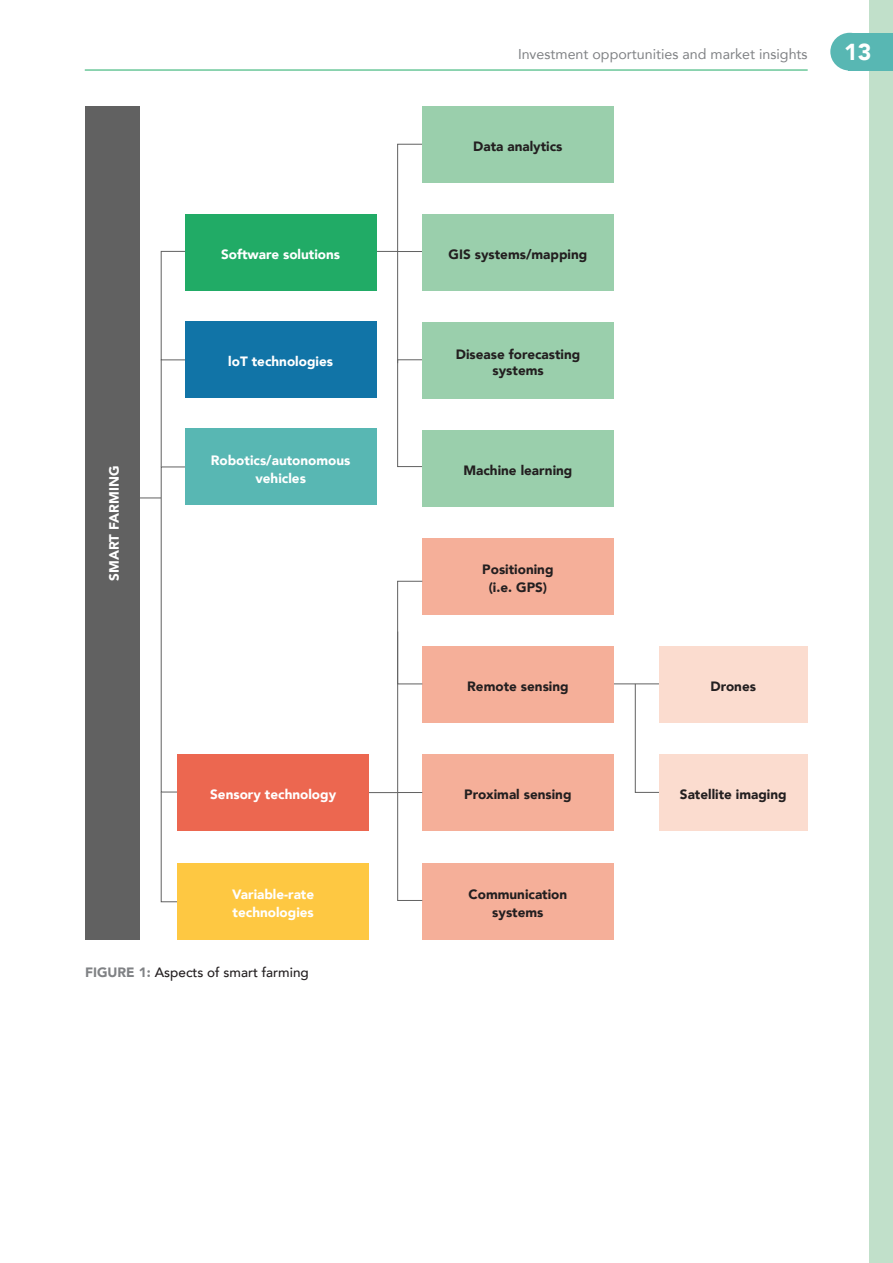
<style>
.page{position:relative;width:893px;height:1263px;background:#fff}
.page>*{position:absolute;margin:0;border:0;box-sizing:border-box;transform-origin:0 0}
.t1{font:900 23.1px "Avenir";color:#fff}
.t2{font:14.25px "Avenir";color:#808285}
.t3{font:900 13.5px/18px "Avenir";color:#231f20;text-align:center}
.t4{font:900 13.5px/18px "Avenir";color:#fff;text-align:center}
.t5{font:500 13.5px "Avenir";color:#231f20}
.s1{font-weight:900;color:#808285}
</style>
<div class="page">
<div style="left:869px;top:0;width:24px;height:1263px;background:#c1e0ca"></div>
<hr style="left:85px;top:70px;width:723px;height:1px;background:#21ab66">
<div style="left:830px;top:33px;width:39px;height:38px;background:#58b7b3;border-radius:50%"></div>
<div style="left:849px;top:33px;width:44px;height:38px;background:#58b7b3"></div>
<svg style="left:635px;top:683px;width:25px;height:110px"></svg>
<hr style="left:610px;top:684px;width:55px;height:1px;background:#616161">
<div style="left:659px;top:646px;width:149px;height:76px;background:#fbdccf"></div>
<div style="left:659px;top:754px;width:149px;height:76px;background:#fbdccf"></div>
<svg style="left:376px;top:144px;width:50px;height:108px"></svg>
<svg style="left:397px;top:359px;width:29px;height:108px"></svg>
<hr style="left:397px;top:251px;width:1px;height:112px;background:#616161">
<div style="left:185px;top:321px;width:191px;height:77px;background:#1174a7"></div>
<div style="left:185px;top:428px;width:191px;height:77px;background:#58b7b3"></div>
<div style="left:185px;top:214px;width:191px;height:77px;background:#21ab66"></div>
<div style="left:422px;top:106px;width:192px;height:76px;background:#9acfac"></div>
<div style="left:422px;top:214px;width:192px;height:76px;background:#9acfac"></div>
<div style="left:422px;top:322px;width:192px;height:76px;background:#9acfac"></div>
<div style="left:422px;top:430px;width:192px;height:76px;background:#9acfac"></div>
<div style="left:422px;top:646px;width:192px;height:76px;background:#f5af99"></div>
<div style="left:422px;top:754px;width:192px;height:76px;background:#f5af99"></div>
<div style="left:422px;top:863px;width:192px;height:77px;background:#f5af99"></div>
<div style="left:422px;top:538px;width:192px;height:76px;background:#f5af99"></div>
<div style="left:397px;top:792px;width:25px;height:109px;border:1px solid #616161"></div>
<svg style="left:369px;top:792px;width:28px;height:1px"></svg>
<div style="left:397px;top:581px;width:25px;height:103px;border:1px solid #616161"></div>
<hr style="left:397px;top:631px;width:1px;height:161px;background:#616161">
<hr style="left:161px;top:360px;width:1px;height:107px;background:#616161">
<div style="left:161px;top:251px;width:24px;height:109px;border:1px solid #616161"></div>
<svg style="left:139px;top:498px;width:22px;height:1px"></svg>
<div style="left:161px;top:467px;width:24px;height:325px;border:1px solid #616161"></div>
<svg style="left:161px;top:792px;width:25px;height:110px"></svg>
<div style="left:178px;top:754px;width:191px;height:76px;background:#ec6750"></div>
<div style="left:178px;top:863px;width:191px;height:76px;background:#fec842"></div>
<div style="left:85px;top:106px;width:54px;height:834px;background:#616161"></div>
<p class="t4" style="left:221px;top:245px;width:120px">Software solutions</p>
<p class="t4" style="left:105px;top:580px;width:117px;rotate:-90deg">SMART FARMING</p>
<p class="t4" style="left:228px;top:352px;width:106px">loT technologies</p>
<p class="t4" style="left:211px;top:450px;width:141px">Robotics/autonomous vehicles</p>
<p class="t4" style="left:210px;top:785px;width:127px">Sensory technology</p>
<p class="t4" style="left:232px;top:885px;width:84px;text-align:left">Variable-rate technologies</p>
<p class="t5" style="left:85px;top:960px;width:225px"><span class="s1">FIGURE 1:</span> Aspects of smart farming</p>
<p class="t2" style="left:518px;top:43px;width:291px">Investment opportunities and market insights</p>
<h1 class="t1" style="left:844px;top:32px;width:29px">13</h1>
<p class="t3" style="left:473px;top:137px;width:91px">Data analytics</p>
<p class="t3" style="left:449px;top:245px;width:140px">GIS systems/mapping</p>
<p class="t3" style="left:456px;top:345px;width:126px;line-height:16.5px">Disease forecasting systems</p>
<p class="t3" style="left:463px;top:461px;width:111px">Machine learning</p>
<p class="t3" style="left:482px;top:560px;width:73px">Positioning (i.e. GPS)</p>
<p class="t3" style="left:467px;top:677px;width:103px">Remote sensing</p>
<p class="t3" style="left:464px;top:785px;width:109px">Proximal sensing</p>
<p class="t3" style="left:469px;top:885px;width:100px">Communication systems</p>
<p class="t3" style="left:711px;top:677px;width:47px">Drones</p>
<p class="t3" style="left:680px;top:785px;width:108px">Satellite imaging</p>
</div>
